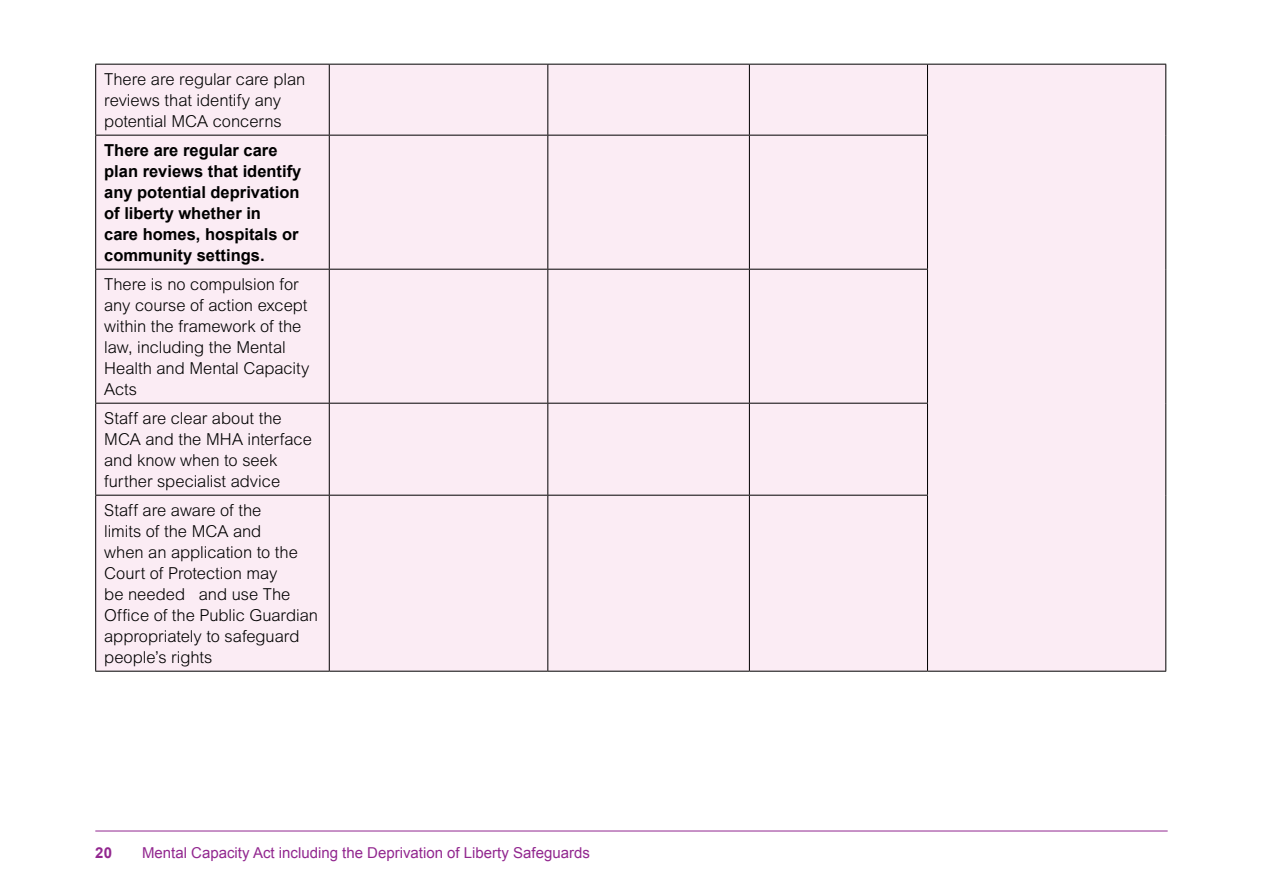
<style>
.page{position:relative;width:1263px;height:893px;background:#fff}
.page>*{position:absolute;margin:0;border:0;box-sizing:border-box;transform-origin:0 0}
.t1{font:300 16.5px/21px "Arial MT Std";letter-spacing:-.005em;color:#000}
.t2{font:700 16.5px/21px "Arial";color:#000}
.t3{font:15px "Arial";color:#92278f}
.t4{font:700 15px "Arial";color:#92278f}
</style>
<div class="page">
<hr style="left:95px;top:831px;width:1073px;height:1px;background:#92278f">
<div style="left:96px;top:65px;width:1069px;height:606px;background:#fbecf4"></div>
<hr style="left:95px;top:64px;width:234px;height:1px;background:#000">
<hr style="left:95px;top:65px;width:1px;height:70px;background:#000">
<hr style="left:329px;top:64px;width:219px;height:1px;background:#000">
<hr style="left:329px;top:65px;width:1px;height:70px;background:#000">
<hr style="left:548px;top:64px;width:201px;height:1px;background:#000">
<hr style="left:547px;top:65px;width:1px;height:70px;background:#000">
<hr style="left:749px;top:64px;width:178px;height:1px;background:#000">
<hr style="left:749px;top:65px;width:1px;height:70px;background:#000">
<hr style="left:329px;top:136px;width:1px;height:133px;background:#000">
<hr style="left:548px;top:135px;width:201px;height:1px;background:#000">
<hr style="left:749px;top:135px;width:179px;height:1px;background:#000">
<hr style="left:749px;top:136px;width:1px;height:133px;background:#000">
<hr style="left:95px;top:270px;width:1px;height:133px;background:#000">
<hr style="left:329px;top:270px;width:1px;height:133px;background:#000">
<hr style="left:548px;top:269px;width:201px;height:1px;background:#000">
<hr style="left:547px;top:270px;width:1px;height:133px;background:#000">
<hr style="left:749px;top:269px;width:179px;height:1px;background:#000">
<hr style="left:749px;top:270px;width:1px;height:133px;background:#000">
<hr style="left:95px;top:403px;width:234px;height:1px;background:#000">
<hr style="left:95px;top:404px;width:1px;height:91px;background:#000">
<hr style="left:329px;top:403px;width:219px;height:1px;background:#000">
<hr style="left:329px;top:404px;width:1px;height:91px;background:#000">
<hr style="left:548px;top:403px;width:201px;height:1px;background:#000">
<hr style="left:547px;top:404px;width:1px;height:91px;background:#000">
<hr style="left:749px;top:403px;width:179px;height:1px;background:#000">
<hr style="left:749px;top:404px;width:1px;height:91px;background:#000">
<hr style="left:95px;top:495px;width:234px;height:1px;background:#000">
<hr style="left:95px;top:496px;width:1px;height:175px;background:#000">
<hr style="left:329px;top:495px;width:219px;height:1px;background:#000">
<hr style="left:329px;top:496px;width:1px;height:175px;background:#000">
<hr style="left:548px;top:495px;width:201px;height:1px;background:#000">
<hr style="left:547px;top:496px;width:1px;height:175px;background:#000">
<hr style="left:749px;top:495px;width:179px;height:1px;background:#000">
<hr style="left:749px;top:496px;width:1px;height:175px;background:#000">
<hr style="left:95px;top:671px;width:234px;height:1px;background:#000">
<hr style="left:329px;top:671px;width:219px;height:1px;background:#000">
<hr style="left:548px;top:671px;width:201px;height:1px;background:#000">
<hr style="left:749px;top:671px;width:178px;height:1px;background:#000">
<hr style="left:95px;top:135px;width:234px;height:1px;background:#000">
<hr style="left:95px;top:136px;width:1px;height:133px;background:#000">
<hr style="left:329px;top:135px;width:219px;height:1px;background:#000">
<hr style="left:547px;top:136px;width:1px;height:133px;background:#000">
<hr style="left:95px;top:269px;width:234px;height:1px;background:#000">
<hr style="left:329px;top:269px;width:219px;height:1px;background:#000">
<hr style="left:927px;top:270px;width:1px;height:133px;background:#000">
<hr style="left:1165px;top:269px;width:1px;height:134px;background:#000">
<hr style="left:927px;top:404px;width:1px;height:91px;background:#000">
<hr style="left:1165px;top:403px;width:1px;height:92px;background:#000">
<hr style="left:927px;top:136px;width:1px;height:133px;background:#000">
<hr style="left:1165px;top:135px;width:1px;height:134px;background:#000">
<hr style="left:927px;top:65px;width:1px;height:70px;background:#000">
<hr style="left:927px;top:64px;width:239px;height:1px;background:#000">
<hr style="left:1165px;top:65px;width:1px;height:70px;background:#000">
<hr style="left:927px;top:496px;width:1px;height:175px;background:#000">
<hr style="left:1165px;top:495px;width:1px;height:176px;background:#000">
<hr style="left:927px;top:671px;width:239px;height:1px;background:#000">
<p class="t1" style="left:104px;top:68px;width:203px">There are regular care plan reviews that identify any potential MCA concerns</p>
<p class="t2" style="left:104px;top:140px;width:199px">There are regular care plan reviews that identify any potential deprivation of liberty whether in<br>care homes, hospitals or community settings.</p>
<p class="t1" style="left:104px;top:273px;width:207px">There is no compulsion for any course of action except within the framework of the law, including the Mental<br>Health and Mental Capacity<br>Acts</p>
<p class="t1" style="left:104px;top:407px;width:209px">Staff are clear about the<br>MCA and the MHA interface and know when to seek further specialist advice</p>
<p class="t1" style="left:104px;top:499px;width:215px">Staff are aware of the<br>limits of the MCA and<br>when an application to the<br>Court of Protection may<br>be needed and use The<br>Office of the Public Guardian appropriately to safeguard people’s rights</p>
<p class="t4" style="left:95px;top:843px;width:18px">20</p>
<p class="t3" style="left:142px;top:843px;width:449px">Mental Capacity Act including the Deprivation of Liberty Safeguards</p>
</div>
